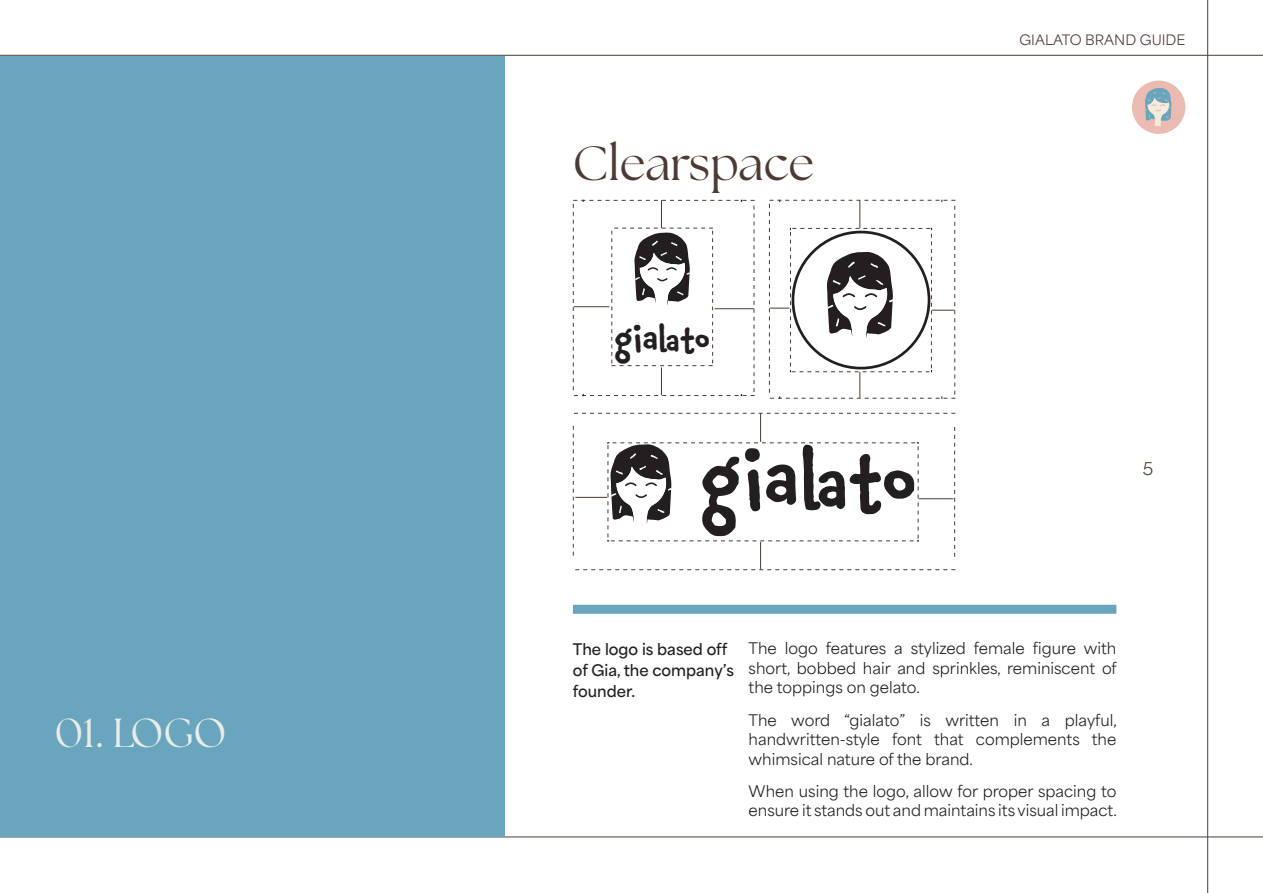
<style>
.page{position:relative;width:1263px;height:893px;background:#fff}
.page>*{position:absolute;margin:0;border:0;box-sizing:border-box;transform-origin:0 0}
.t1{font:700 73.95px "Chauncy Pro";letter-spacing:-.02em;color:#231f20;scale:1.16 1}
.t2{font:48px "The Seasons";color:#4c3b35}
.t3{font:40.5px "The Seasons";color:#eaece8}
.t4{font:700 32.7px "Chauncy Pro";letter-spacing:-.02em;color:#231f20;scale:1.16 1}
.t5{font:16.5px "Area Normal";color:#4c3b35}
.Paragraph_Style_Light{font:15px/19.5px "Area Normal";color:#231f20;text-align:justify}
.Paragraph_Style_Bold_Black{font:600 15px/21px "Area Normal";color:#231f20}
.t6{font:13.5px "Area Normal";color:#4c3b35}
</style>
<div class="page">
<hr style="left:1207px;top:0;width:1px;height:893px;background:#4c3b35">
<hr style="left:0;top:55px;width:1263px;height:1px;background:#4c3b35">
<hr style="left:0;top:837px;width:1263px;height:1px;background:#4c3b35">
<div style="left:1132px;top:81px;width:53px;height:53px;background:#ebbab1;border-radius:50%"></div>
<svg style="left:1145px;top:88px;width:27px;height:38px"></svg>
<div style="left:0;top:56px;width:505px;height:781px;background:#69a6be"></div>
<div style="left:573px;top:605px;width:543px;height:9px;background:#69a6be"></div>
<svg style="left:573px;top:413px;width:382px;height:157px"></svg>
<svg style="left:573px;top:199px;width:182px;height:197px"></svg>
<svg style="left:769px;top:199px;width:186px;height:200px"></svg>
<p class="t3" style="left:55px;top:706px;width:173px">01. LOGO</p>
<p class="t2" style="left:573px;top:132px;width:243px">Clearspace</p>
<p class="t4" style="left:614px;top:321px;width:84px">gialato</p>
<p class="t1" style="left:700px;top:439px;width:188px">gialato</p>
<p class="t6" style="left:1019px;top:28px;width:167px">GIALATO BRAND GUIDE</p>
<p class="t5" style="left:1143px;top:454px;width:12px">5</p>
<p class="Paragraph_Style_Bold_Black" style="left:573px;top:637px;width:163px">The logo is based off of Gia, the company’s founder.</p>
<p class="Paragraph_Style_Light" style="left:749px;top:637px;width:370px">The logo features a stylized female figure with short, bobbed hair and sprinkles, reminiscent of the toppings on gelato.</p>
<p class="Paragraph_Style_Light" style="left:749px;top:708px;width:370px">The word “gialato” is written in a playful, handwritten-style font that complements the whimsical nature of the brand.</p>
<p class="Paragraph_Style_Light" style="left:749px;top:779px;width:370px">When using the logo, allow for proper spacing to ensure it stands out and maintains its visual impact.</p>
</div>
